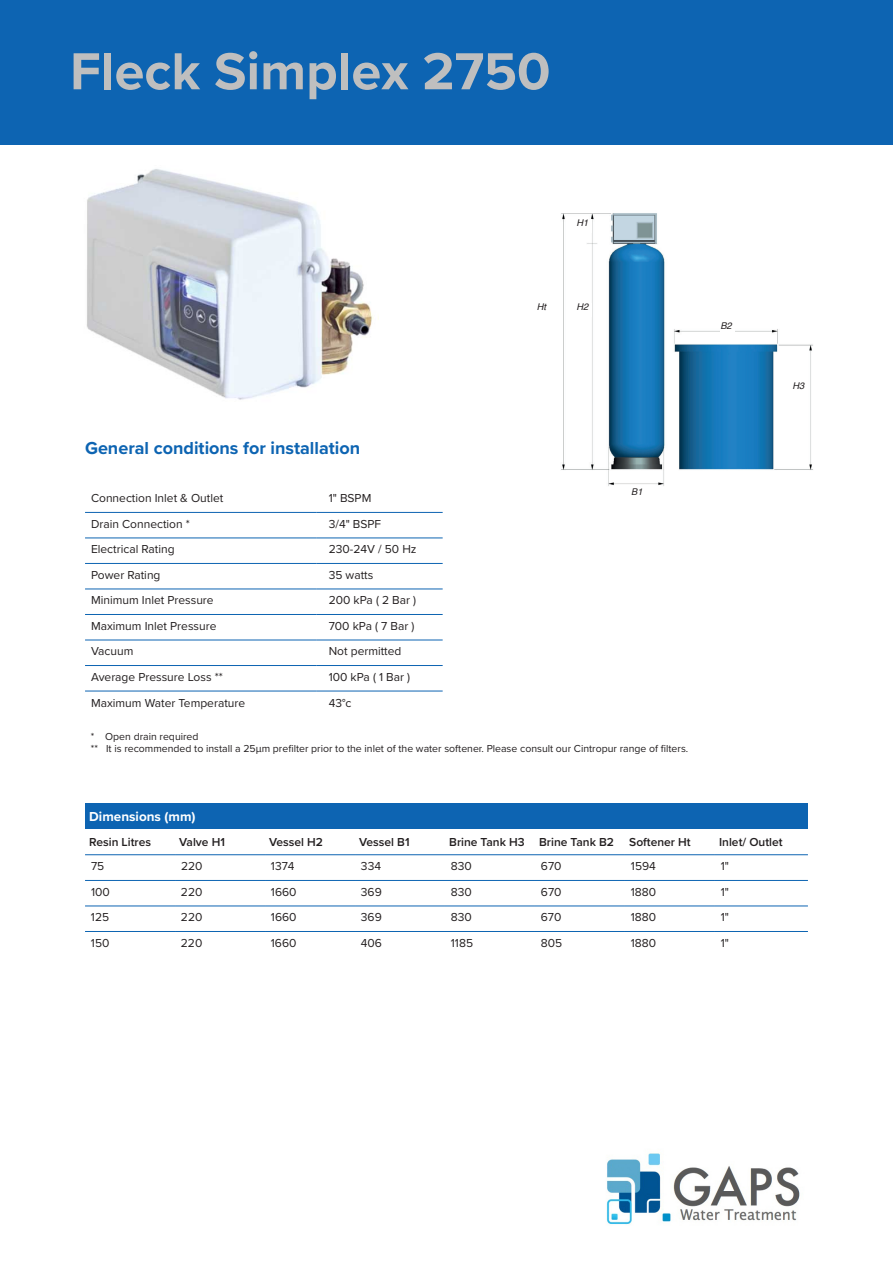
<style>
.page{position:relative;width:893px;height:1263px;background:#fff}
.page>*{position:absolute;margin:0;border:0;box-sizing:border-box;transform-origin:0 0}
.t1{font:700 54px "Proxima Nova";color:#bfbfbf}
.t2{font:700 18px "Proxima Nova";color:#0d64b2}
.t3{font:700 13.5px "Proxima Nova";color:#fff}
.t4{font:12px "Proxima Nova";color:#231f20}
.t5{font:600 12px "Proxima Nova";color:#231f20}
.t6{font:10.5px/12.6px "Proxima Nova";color:#231f20}
.t7{font:italic 9.3px "Helvetica";color:#231f20}
</style>
<div class="page">
<div style="left:0;top:0;width:893px;height:145px;background:#0d64b2"></div>
<img style="left:561px;top:213px;width:252px;height:273px">
<div style="left:720px;top:322px;width:15px;height:13px;background:#fff"></div>
<div style="left:793px;top:382px;width:13px;height:14px;background:#fff"></div>
<div style="left:576px;top:219px;width:16px;height:14px;background:#fff"></div>
<div style="left:576px;top:303px;width:16px;height:13px;background:#fff"></div>
<div style="left:85px;top:804px;width:723px;height:25px;background:#0d64b2"></div>
<hr style="left:85px;top:854px;width:90px;height:1px;background:#0d64b2">
<hr style="left:175px;top:854px;width:90px;height:1px;background:#0d64b2">
<hr style="left:265px;top:854px;width:90px;height:1px;background:#0d64b2">
<hr style="left:355px;top:854px;width:90px;height:1px;background:#0d64b2">
<hr style="left:445px;top:854px;width:90px;height:1px;background:#0d64b2">
<hr style="left:535px;top:854px;width:90px;height:1px;background:#0d64b2">
<hr style="left:625px;top:854px;width:90px;height:1px;background:#0d64b2">
<hr style="left:715px;top:854px;width:93px;height:1px;background:#0d64b2">
<hr style="left:85px;top:880px;width:90px;height:1px;background:#0d64b2">
<hr style="left:175px;top:880px;width:90px;height:1px;background:#0d64b2">
<hr style="left:265px;top:880px;width:90px;height:1px;background:#0d64b2">
<hr style="left:355px;top:880px;width:90px;height:1px;background:#0d64b2">
<hr style="left:445px;top:880px;width:90px;height:1px;background:#0d64b2">
<hr style="left:535px;top:880px;width:90px;height:1px;background:#0d64b2">
<hr style="left:625px;top:880px;width:90px;height:1px;background:#0d64b2">
<hr style="left:715px;top:880px;width:93px;height:1px;background:#0d64b2">
<hr style="left:85px;top:906px;width:90px;height:1px;background:#0d64b2">
<hr style="left:175px;top:906px;width:90px;height:1px;background:#0d64b2">
<hr style="left:265px;top:906px;width:90px;height:1px;background:#0d64b2">
<hr style="left:355px;top:906px;width:90px;height:1px;background:#0d64b2">
<hr style="left:445px;top:906px;width:90px;height:1px;background:#0d64b2">
<hr style="left:535px;top:906px;width:90px;height:1px;background:#0d64b2">
<hr style="left:625px;top:906px;width:90px;height:1px;background:#0d64b2">
<hr style="left:715px;top:906px;width:93px;height:1px;background:#0d64b2">
<hr style="left:85px;top:931px;width:90px;height:1px;background:#0d64b2">
<hr style="left:175px;top:931px;width:90px;height:1px;background:#0d64b2">
<hr style="left:265px;top:931px;width:90px;height:1px;background:#0d64b2">
<hr style="left:355px;top:931px;width:90px;height:1px;background:#0d64b2">
<hr style="left:445px;top:931px;width:90px;height:1px;background:#0d64b2">
<hr style="left:535px;top:931px;width:90px;height:1px;background:#0d64b2">
<hr style="left:625px;top:931px;width:90px;height:1px;background:#0d64b2">
<hr style="left:715px;top:931px;width:93px;height:1px;background:#0d64b2">
<hr style="left:85px;top:512px;width:232px;height:1px;background:#0d64b2">
<hr style="left:85px;top:538px;width:232px;height:1px;background:#0d64b2">
<hr style="left:85px;top:563px;width:232px;height:1px;background:#0d64b2">
<hr style="left:85px;top:589px;width:232px;height:1px;background:#0d64b2">
<hr style="left:85px;top:614px;width:232px;height:1px;background:#0d64b2">
<hr style="left:85px;top:640px;width:232px;height:1px;background:#0d64b2">
<hr style="left:85px;top:665px;width:232px;height:1px;background:#0d64b2">
<hr style="left:85px;top:691px;width:232px;height:1px;background:#0d64b2">
<hr style="left:317px;top:512px;width:126px;height:1px;background:#0d64b2">
<hr style="left:317px;top:538px;width:126px;height:1px;background:#0d64b2">
<hr style="left:317px;top:563px;width:126px;height:1px;background:#0d64b2">
<hr style="left:317px;top:589px;width:126px;height:1px;background:#0d64b2">
<hr style="left:317px;top:614px;width:126px;height:1px;background:#0d64b2">
<hr style="left:317px;top:640px;width:126px;height:1px;background:#0d64b2">
<hr style="left:317px;top:665px;width:126px;height:1px;background:#0d64b2">
<hr style="left:317px;top:691px;width:126px;height:1px;background:#0d64b2">
<img style="left:606px;top:1153px;width:194px;height:72px">
<img style="left:87px;top:169px;width:286px;height:231px">
<h1 class="t1" style="left:70px;top:31px;width:482px">Fleck Simplex 2750</h1>
<p class="t7" style="left:576px;top:216px;width:13px">H1</p>
<p class="t7" style="left:537px;top:300px;width:11px">Ht</p>
<p class="t7" style="left:576px;top:300px;width:13px">H2</p>
<p class="t7" style="left:720px;top:318px;width:13px">B2</p>
<h2 class="t2" style="left:85px;top:435px;width:277px">General conditions for installation</h2>
<p class="t4" style="left:91px;top:489px;width:134px">Connection Inlet &amp; Outlet</p>
<p class="t4" style="left:329px;top:489px;width:44px">1" BSPM</p>
<p class="t4" style="left:91px;top:515px;width:100px">Drain Connection *</p>
<p class="t4" style="left:329px;top:515px;width:54px">3/4" BSPF</p>
<p class="t4" style="left:91px;top:540px;width:85px">Electrical Rating</p>
<p class="t4" style="left:329px;top:540px;width:89px">230-24V / 50 Hz</p>
<p class="t4" style="left:91px;top:566px;width:71px">Power Rating</p>
<p class="t4" style="left:329px;top:566px;width:46px">35 watts</p>
<p class="t4" style="left:91px;top:591px;width:124px">Minimum Inlet Pressure</p>
<p class="t4" style="left:329px;top:591px;width:89px">200 kPa ( 2 Bar )</p>
<p class="t4" style="left:91px;top:617px;width:127px">Maximum Inlet Pressure</p>
<p class="t4" style="left:329px;top:617px;width:87px">700 kPa ( 7 Bar )</p>
<p class="t4" style="left:91px;top:642px;width:44px">Vacuum</p>
<p class="t4" style="left:329px;top:642px;width:74px">Not permitted</p>
<p class="t4" style="left:91px;top:668px;width:133px">Average Pressure Loss **</p>
<p class="t4" style="left:329px;top:668px;width:83px">100 kPa ( 1 Bar )</p>
<p class="t4" style="left:91px;top:693px;width:156px">Maximum Water Temperature</p>
<p class="t4" style="left:329px;top:693px;width:24px">43°c</p>
<p class="t7" style="left:631px;top:484px;width:13px">B1</p>
<p class="t6" style="left:91px;top:729px;width:599px">* Open drain required<br>** It is recommended to install a 25µm prefilter prior to the inlet of the water softener. Please consult our Cintropur range of filters.</p>
<p class="t7" style="left:793px;top:379px;width:13px">H3</p>
<p class="t3" style="left:89px;top:806px;width:108px">Dimensions (mm)</p>
<p class="t5" style="left:89px;top:833px;width:63px">Resin Litres</p>
<p class="t5" style="left:179px;top:833px;width:47px">Valve H1</p>
<p class="t5" style="left:269px;top:833px;width:55px">Vessel H2</p>
<p class="t5" style="left:359px;top:833px;width:52px">Vessel B1</p>
<p class="t5" style="left:449px;top:833px;width:166px">Brine Tank H3 Brine Tank B2</p>
<p class="t5" style="left:629px;top:833px;width:63px">Softener Ht</p>
<p class="t5" style="left:719px;top:833px;width:65px">Inlet/ Outlet</p>
<p class="t4" style="left:91px;top:857px;width:15px">75</p>
<p class="t4" style="left:181px;top:857px;width:23px">220</p>
<p class="t4" style="left:271px;top:857px;width:25px">1374</p>
<p class="t4" style="left:361px;top:857px;width:22px">334</p>
<p class="t4" style="left:451px;top:857px;width:22px">830</p>
<p class="t4" style="left:541px;top:857px;width:22px">670</p>
<p class="t4" style="left:631px;top:857px;width:26px">1594</p>
<p class="t4" style="left:721px;top:857px;width:10px">1"</p>
<p class="t4" style="left:91px;top:883px;width:20px">100</p>
<p class="t4" style="left:181px;top:883px;width:23px">220</p>
<p class="t4" style="left:271px;top:883px;width:27px">1660</p>
<p class="t4" style="left:361px;top:883px;width:22px">369</p>
<p class="t4" style="left:451px;top:883px;width:22px">830</p>
<p class="t4" style="left:541px;top:883px;width:22px">670</p>
<p class="t4" style="left:631px;top:883px;width:27px">1880</p>
<p class="t4" style="left:721px;top:883px;width:10px">1"</p>
<p class="t4" style="left:91px;top:908px;width:20px">125</p>
<p class="t4" style="left:181px;top:908px;width:23px">220</p>
<p class="t4" style="left:271px;top:908px;width:27px">1660</p>
<p class="t4" style="left:361px;top:908px;width:22px">369</p>
<p class="t4" style="left:451px;top:908px;width:22px">830</p>
<p class="t4" style="left:541px;top:908px;width:22px">670</p>
<p class="t4" style="left:631px;top:908px;width:27px">1880</p>
<p class="t4" style="left:721px;top:908px;width:10px">1"</p>
<p class="t4" style="left:91px;top:934px;width:20px">150</p>
<p class="t4" style="left:181px;top:934px;width:23px">220</p>
<p class="t4" style="left:271px;top:934px;width:27px">1660</p>
<p class="t4" style="left:361px;top:934px;width:23px">406</p>
<p class="t4" style="left:451px;top:934px;width:24px">1185</p>
<p class="t4" style="left:541px;top:934px;width:23px">805</p>
<p class="t4" style="left:631px;top:934px;width:27px">1880</p>
<p class="t4" style="left:721px;top:934px;width:10px">1"</p>
</div>
